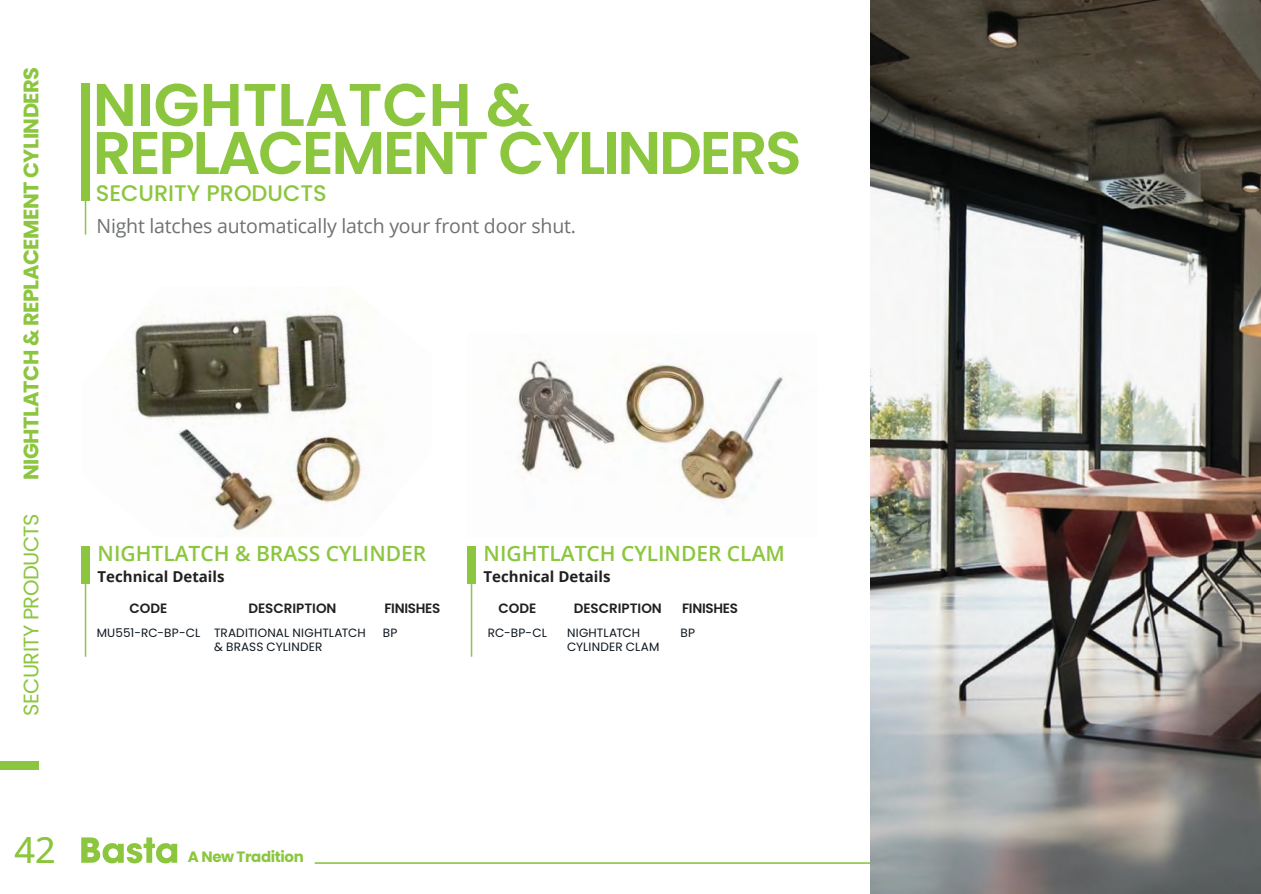
<style>
.page{position:relative;width:1261px;height:894px;background:#fff}
.page>*{position:absolute;margin:0;border:0;box-sizing:border-box;transform-origin:0 0}
.t1{font:600 60px/48px "Poppins";letter-spacing:-.04em;color:#8bc63e}
.t2{font:36px "Open Sans";color:#8bc63e}
.t3{font:500 22.5px "Poppins";color:#8bc63e}
.t4{font:600 21px "Open Sans";color:#8bc63e}
.t5{font:700 21px "Poppins";letter-spacing:-.025em;color:#8bc63e}
.t6{font:21px "Poppins";letter-spacing:-.025em;color:#8bc63e}
.t7{font:19.5px "Open Sans";letter-spacing:-.01em;color:#6f7171}
.t8{font:700 15px "Open Sans";color:#231f20}
.t9{font:700 15px "Poppins";letter-spacing:-.025em;color:#8bc63e}
.t10{font:600 13.5px "Poppins";color:#231f20}
.t11{font:600 13.5px "Poppins";letter-spacing:-.02em;color:#231f20}
.t12{font:12px/13.5px "Poppins";letter-spacing:.01em;color:#0e171f}
</style>
<div class="page">
<div style="left:0;top:760px;width:39px;height:9px;background:#8bc63e"></div>
<svg style="left:81px;top:837px;width:96px;height:26px"></svg>
<hr style="left:315px;top:862px;width:946px;height:1px;background:#8bc63e">
<div style="left:81px;top:83px;width:9px;height:118px;background:#8bc63e"></div>
<hr style="left:85px;top:150px;width:1px;height:84px;background:#8bc63e">
<div style="left:81px;top:545px;width:9px;height:38px;background:#8bc63e"></div>
<hr style="left:85px;top:561px;width:1px;height:95px;background:#8bc63e">
<img style="left:130px;top:311px;width:232px;height:221px">
<div style="left:467px;top:545px;width:9px;height:38px;background:#8bc63e"></div>
<hr style="left:471px;top:561px;width:1px;height:95px;background:#8bc63e">
<img style="left:517px;top:359px;width:266px;height:143px">
<img style="left:870px;top:0;width:391px;height:893px">
<svg style="left:1258px;top:890px;width:3px;height:4px"></svg>
<h3 class="t5" style="left:19px;top:480px;width:414px;rotate:-90deg">NIGHTLATCH &amp; REPLACEMENT CYLINDERS</h3>
<h3 class="t6" style="left:19px;top:715px;width:204px;rotate:-90deg">SECURITY PRODUCTS</h3>
<h1 class="t1" style="left:93px;top:81px;width:710px">NIGHTLATCH &amp;<br>REPLACEMENT CYLINDERS</h1>
<h3 class="t3" style="left:96px;top:180px;width:233px">SECURITY PRODUCTS</h3>
<h3 class="t7" style="left:96px;top:213px;width:481px">Night latches automatically latch your front door shut.</h3>
<h3 class="t4" style="left:98px;top:538px;width:330px">NIGHTLATCH &amp; BRASS CYLINDER</h3>
<p class="t8" style="left:98px;top:565px;width:128px">Technical Details</p>
<p class="t10" style="left:130px;top:599px;width:39px">CODE</p>
<p class="t10" style="left:248px;top:599px;width:90px">DESCRIPTION</p>
<p class="t11" style="left:384px;top:599px;width:57px">FINISHES</p>
<p class="t12" style="left:214px;top:626px;width:153px;text-indent:-117px">MU551-RC-BP-CL TRADITIONAL NIGHTLATCH &amp; BRASS CYLINDER</p>
<p class="t12" style="left:383px;top:626px;width:16px">BP</p>
<h3 class="t4" style="left:483px;top:538px;width:303px">NIGHTLATCH CYLINDER CLAM</h3>
<p class="t8" style="left:483px;top:565px;width:128px">Technical Details</p>
<p class="t10" style="left:498px;top:599px;width:39px">CODE</p>
<p class="t10" style="left:574px;top:599px;width:90px">DESCRIPTION</p>
<p class="t11" style="left:682px;top:599px;width:57px">FINISHES</p>
<p class="t12" style="left:488px;top:626px;width:61px">RC-BP-CL</p>
<p class="t12" style="left:567px;top:626px;width:94px">NIGHTLATCH<br>CYLINDER CLAM</p>
<p class="t12" style="left:680px;top:626px;width:16px">BP</p>
<h2 class="t2" style="left:15px;top:824px;width:43px">42</h2>
<p class="t9" style="left:188px;top:847px;width:117px">A New Tradition</p>
</div>
